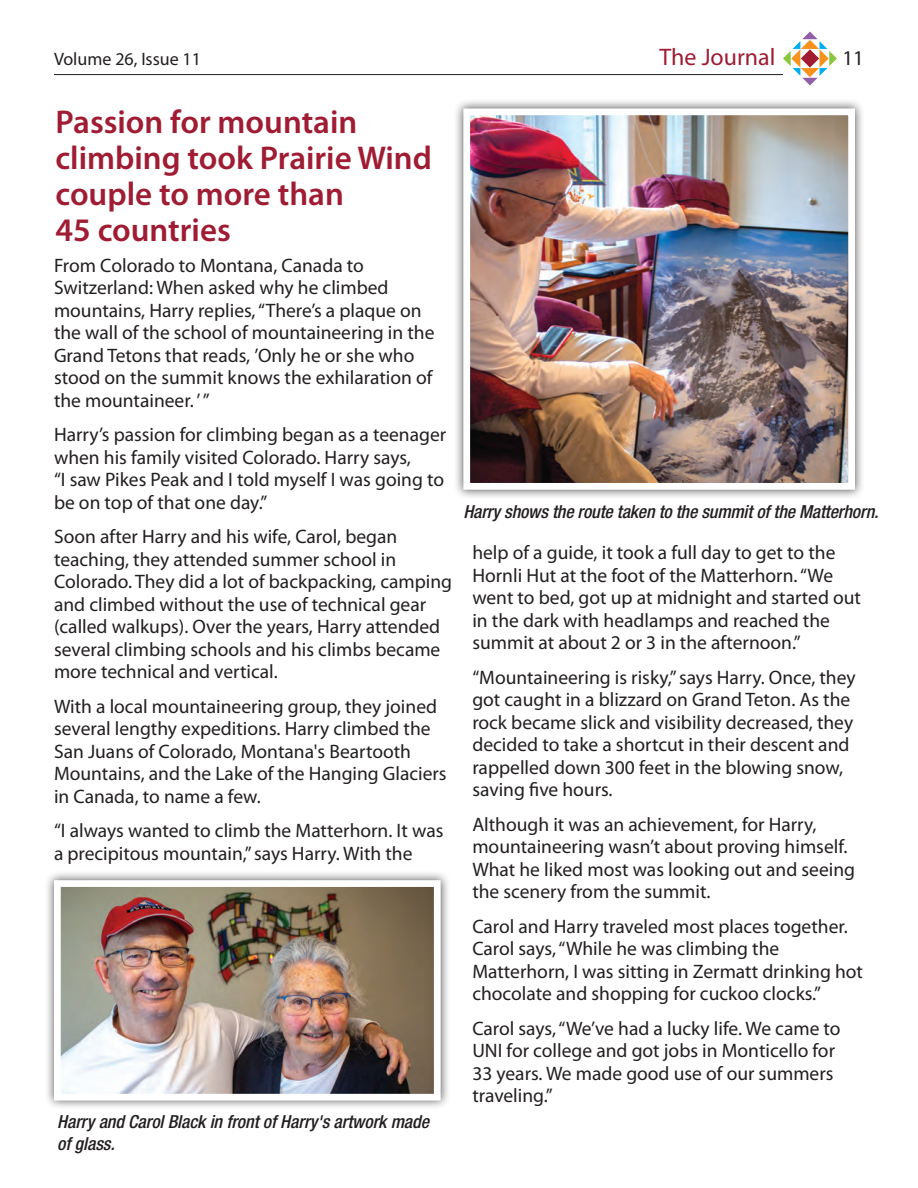
<style>
.page{position:relative;width:918px;height:1188px;background:#fff}
.page>*{position:absolute;margin:0;border:0;box-sizing:border-box;transform-origin:0 0}
.t1{font:600 33px/36px "Myriad Pro";color:#9f1c33}
.t2{font:24px "Myriad Pro";color:#9f1c33}
.t3{font:21px "Myriad Pro";color:#231f20}
.t4{font:19.5px/22.5px "Myriad Pro";color:#231f20}
.t5{font:italic 500 condensed 18px/21.6px "Helvetica Neue";letter-spacing:-.005em;color:#231f20}
.t6{font:18px "Myriad Pro";color:#231f20}
</style>
<div class="page">
<svg style="left:783px;top:32px;width:54px;height:53px"></svg>
<hr style="left:54px;top:74px;width:729px;height:1px;background:#231f20">
<div style="left:44px;top:870px;width:406px;height:240px;background:#231f20;opacity:.75"></div>
<img style="left:62px;top:888px;width:371px;height:205px">
<div style="left:54px;top:880px;width:387px;height:221px;border:7px solid #fff"></div>
<div style="left:454px;top:99px;width:410px;height:400px;background:#231f20;opacity:.75"></div>
<img style="left:471px;top:116px;width:376px;height:366px">
<div style="left:463px;top:108px;width:392px;height:382px;border:7px solid #fff"></div>
<p class="t6" style="left:54px;top:47px;width:149px">Volume 26, Issue 11</p>
<p class="t2" style="left:660px;top:42px;width:117px">The Journal</p>
<p class="t3" style="left:842px;top:45px;width:23px">11</p>
<p class="t1" style="left:56px;top:103px;width:378px">Passion for mountain climbing took Prairie Wind couple to more than<br>45 countries</p>
<p class="t4" style="left:54px;top:254px;width:382px">From Colorado to Montana, Canada to Switzerland: When asked why he climbed mountains, Harry replies, “There’s a plaque on the wall of the school of mountaineering in the Grand Tetons that reads, ’Only he or she who stood on the summit knows the exhilaration of the mountaineer. ’ ”</p>
<p class="t4" style="left:54px;top:423px;width:394px">Harry’s passion for climbing began as a teenager when his family visited Colorado. Harry says,<br>“I saw Pikes Peak and I told myself I was going to be on top of that one day.”</p>
<p class="t4" style="left:54px;top:525px;width:400px">Soon after Harry and his wife, Carol, began teaching, they attended summer school in Colorado. They did a lot of backpacking, camping and climbed without the use of technical gear (called walkups). Over the years, Harry attended several climbing schools and his climbs became more technical and vertical.</p>
<p class="t4" style="left:54px;top:695px;width:394px">With a local mountaineering group, they joined several lengthy expeditions. Harry climbed the San Juans of Colorado, Montana's Beartooth Mountains, and the Lake of the Hanging Glaciers in Canada, to name a few.</p>
<p class="t4" style="left:54px;top:819px;width:391px">“I always wanted to climb the Matterhorn. It was a precipitous mountain,” says Harry. With the</p>
<p class="t5" style="left:57px;top:1110px;width:373px">Harry and Carol Black in front of Harry's artwork made of glass.</p>
<p class="t5" style="left:463px;top:500px;width:417px">Harry shows the route taken to the summit of the Matterhorn.</p>
<p class="t4" style="left:472px;top:541px;width:390px">help of a guide, it took a full day to get to the Hornli Hut at the foot of the Matterhorn. “We went to bed, got up at midnight and started out in the dark with headlamps and reached the summit at about 2 or 3 in the afternoon.”</p>
<p class="t4" style="left:472px;top:666px;width:385px">“Mountaineering is risky,” says Harry. Once, they got caught in a blizzard on Grand Teton. As the rock became slick and visibility decreased, they decided to take a shortcut in their descent and rappelled down 300 feet in the blowing snow, saving five hours.</p>
<p class="t4" style="left:472px;top:813px;width:384px">Although it was an achievement, for Harry, mountaineering wasn’t about proving himself.<br>What he liked most was looking out and seeing the scenery from the summit.</p>
<p class="t4" style="left:472px;top:915px;width:392px">Carol and Harry traveled most places together.<br>Carol says, “While he was climbing the Matterhorn, I was sitting in Zermatt drinking hot chocolate and shopping for cuckoo clocks.”</p>
<p class="t4" style="left:472px;top:1017px;width:370px">Carol says, “We’ve had a lucky life. We came to UNI for college and got jobs in Monticello for 33 years. We made good use of our summers traveling.”</p>
</div>
